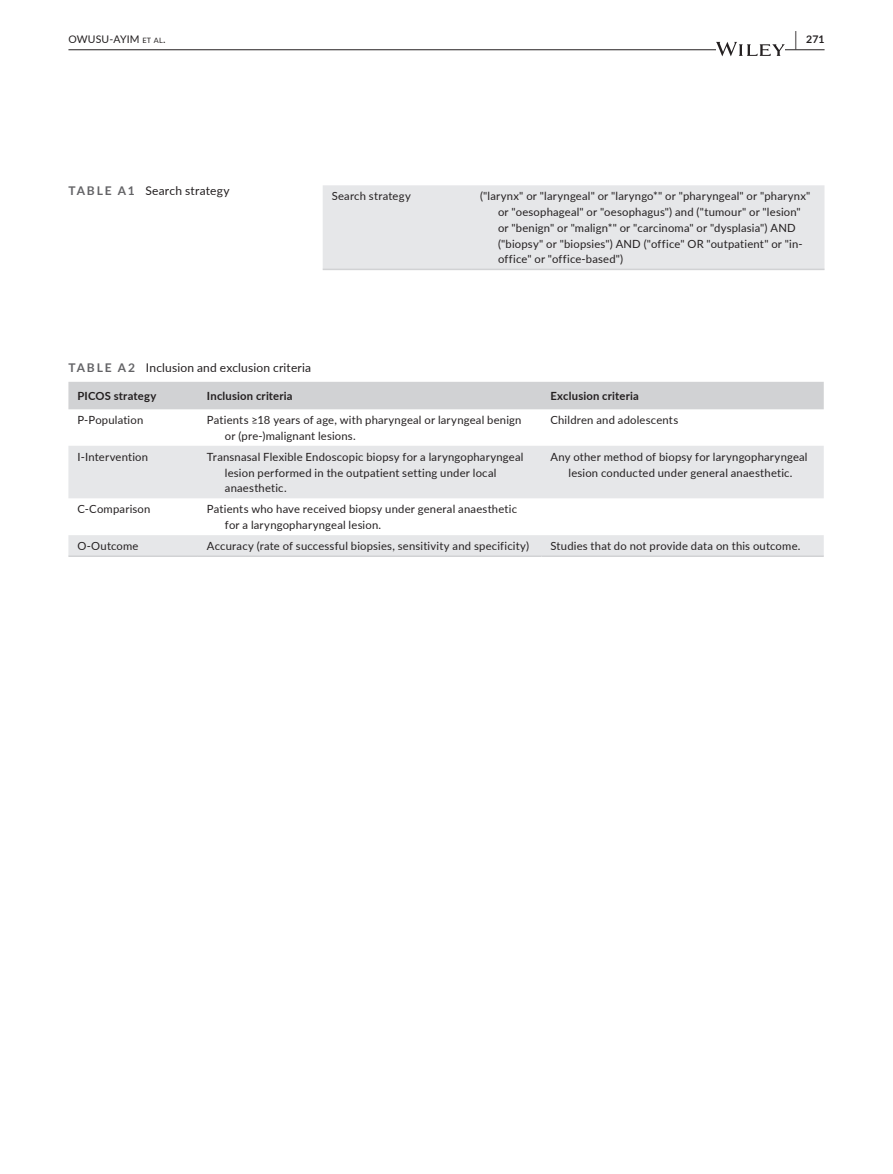
<style>
.page{position:relative;width:893px;height:1174px;background:#fff}
.page>*{position:absolute;margin:0;border:0;box-sizing:border-box;transform-origin:0 0}
.t1{font:12px "Lato";letter-spacing:.015em;color:#231f20}
.t2{font:11.25px/15.8px "Lato";letter-spacing:.015em;color:#231f20}
.t3{font:700 11.25px "Lato";letter-spacing:.015em;color:#231f20}
.t4{font:10.5px "Lato";letter-spacing:.015em;color:#231f20}
.t5{font:700 10.5px "Lato";color:#231f20}
.s1{font-size:7.35px}
.s2{font-size:19.5px}
.s3{font-weight:700;color:#636366}
</style>
<div class="page">
<hr style="left:68px;top:49px;width:756px;height:1px;background:#231f20">
<svg style="left:716px;top:42px;width:69px;height:14px"></svg>
<div style="left:323px;top:185px;width:501px;height:84px;background:#e6e7e9"></div>
<hr style="left:323px;top:269px;width:148px;height:1px;background:#d1d2d4">
<hr style="left:471px;top:269px;width:353px;height:1px;background:#d1d2d4">
<div style="left:68px;top:382px;width:756px;height:27px;background:#d1d2d4"></div>
<svg style="left:68px;top:446px;width:756px;height:109px;fill:#e6e7e9"></svg>
<hr style="left:68px;top:555px;width:130px;height:2px;background:#d1d2d4">
<hr style="left:198px;top:555px;width:343px;height:2px;background:#d1d2d4">
<hr style="left:541px;top:555px;width:283px;height:2px;background:#d1d2d4">
<p class="t4" style="left:68px;top:31px;width:99px">OWUSU-AYIM <span class="s1">et al</span>.</p>
<p class="t5" style="left:795px;top:31px;width:31px"><span class="s2">|</span> 271</p>
<p class="t1" style="left:68px;top:182px;width:163px"><span class="s3">TABLE A1</span> Search strategy</p>
<p class="t2" style="left:332px;top:188px;width:81px">Search strategy</p>
<p class="t2" style="left:498px;top:188px;width:314px;text-indent:-18px">("larynx" or "laryngeal" or "laryngo*" or "pharyngeal" or "pharynx" or "oesophageal" or "oesophagus") and ("tumour" or "lesion" or "benign" or "malign*" or "carcinoma" or "dysplasia") AND ("biopsy" or "biopsies") AND ("office" OR "outpatient" or "in&shy;office" or "office-based")</p>
<p class="t1" style="left:68px;top:359px;width:244px"><span class="s3">TABLE A 2</span> Inclusion and exclusion criteria</p>
<p class="t3" style="left:77px;top:388px;width:80px">PICOS strategy</p>
<p class="t3" style="left:207px;top:388px;width:87px">Inclusion criteria</p>
<p class="t3" style="left:550px;top:388px;width:90px">Exclusion criteria</p>
<p class="t2" style="left:77px;top:411px;width:67px">P-Population</p>
<p class="t2" style="left:225px;top:411px;width:298px;text-indent:-18px">Patients ≥18 years of age, with pharyngeal or laryngeal benign or (pre-)malignant lesions.</p>
<p class="t2" style="left:550px;top:411px;width:129px">Children and adolescents</p>
<p class="t2" style="left:77px;top:448px;width:72px">I-Intervention</p>
<p class="t2" style="left:225px;top:448px;width:300px;text-indent:-18px">Transnasal Flexible Endoscopic biopsy for a laryngopharyngeal lesion performed in the outpatient setting under local anaesthetic.</p>
<p class="t2" style="left:550px;top:448px;width:259px;text-align:center">Any other method of biopsy for laryngopharyngeal lesion conducted under general anaesthetic.</p>
<p class="t2" style="left:77px;top:501px;width:74px">C-Comparison</p>
<p class="t2" style="left:225px;top:501px;width:294px;text-indent:-18px">Patients who have received biopsy under general anaesthetic for a laryngopharyngeal lesion.</p>
<p class="t2" style="left:77px;top:538px;width:63px">O-Outcome</p>
<p class="t2" style="left:207px;top:538px;width:324px">Accuracy (rate of successful biopsies, sensitivity and specificity)</p>
<p class="t2" style="left:550px;top:538px;width:251px">Studies that do not provide data on this outcome.</p>
</div>
